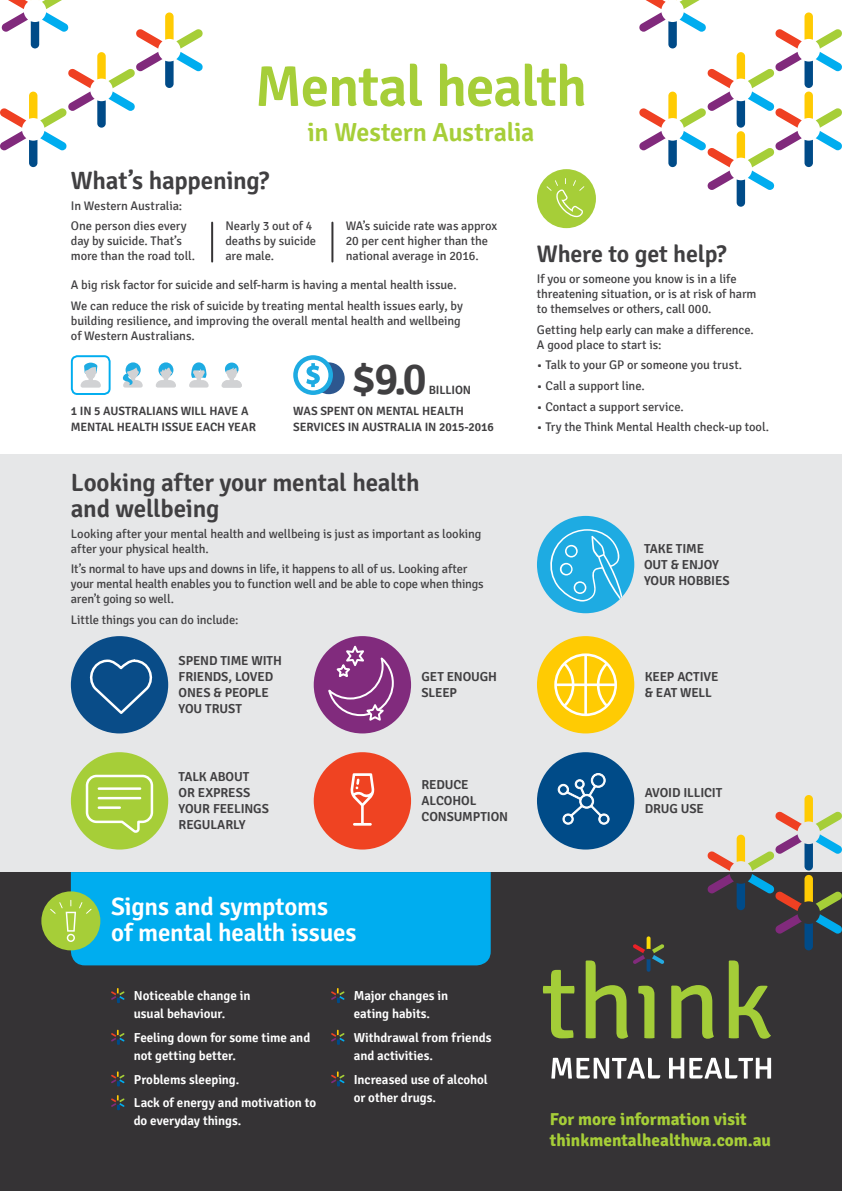
<style>
.page{position:relative;width:842px;height:1191px;background:#fff}
.page>*{position:absolute;margin:0;border:0;box-sizing:border-box;transform-origin:0 0}
.t1{font:600 57.1px "Signika";letter-spacing:-.02em;color:#a6ce38}
.t2{font:600 45px "Signika";color:#403f41}
.t3{font:600 26px "Signika";letter-spacing:-.01em;color:#a6ce38}
.t4{font:600 25px/26px "Signika";letter-spacing:-.01em;color:#403f41}
.t5{font:600 25px/26px "Signika";letter-spacing:-.01em;color:#fff}
.t6{font:600 24px "Signika";letter-spacing:-.01em;color:#403f41}
.t7{font:700 17.3px/20.7px "Signika";color:#a6ce38}
.t8{font:600 13px/18px "Signika";letter-spacing:-.005em;color:#fff}
.t9{font:600 13px/16px "Signika";letter-spacing:-.01em;color:#403f41}
.t10{font:12.5px/15px "Signika";letter-spacing:-.01em;color:#403f41}
.t11{font:600 12px/16px "Signika";letter-spacing:-.01em;color:#403f41}
</style>
<div class="page">
<div style="left:0;top:872px;width:842px;height:319px;background:#353335"></div>
<div style="left:0;top:454px;width:842px;height:418px;background:#e6e7e8"></div>
<svg style="left:111px;top:988px;width:14px;height:15px"></svg>
<svg style="left:111px;top:1029px;width:14px;height:15px"></svg>
<svg style="left:111px;top:1071px;width:14px;height:15px"></svg>
<svg style="left:111px;top:1095px;width:14px;height:15px"></svg>
<svg style="left:331px;top:988px;width:14px;height:15px"></svg>
<svg style="left:331px;top:1029px;width:14px;height:15px"></svg>
<svg style="left:331px;top:1071px;width:14px;height:15px"></svg>
<svg style="left:293px;top:355px;width:52px;height:40px"></svg>
<hr style="left:211px;top:223px;width:2px;height:39px;background:#353335">
<hr style="left:331px;top:223px;width:2px;height:39px;background:#353335">
<svg style="left:543px;top:970px;width:31px;height:68px"></svg>
<svg style="left:586px;top:936px;width:78px;height:102px"></svg>
<svg style="left:671px;top:985px;width:43px;height:53px"></svg>
<svg style="left:729px;top:960px;width:42px;height:78px"></svg>
<svg style="left:551px;top:1057px;width:109px;height:21px"></svg>
<svg style="left:669px;top:1057px;width:102px;height:21px"></svg>
<div style="left:537px;top:169px;width:59px;height:59px;background:#a6ce38;border-radius:50%"></div>
<svg style="left:547px;top:178px;width:37px;height:39px"></svg>
<div style="left:41px;top:891px;width:59px;height:59px;background:#a6ce38;border-radius:50%"></div>
<svg style="left:50px;top:872px;width:441px;height:93px;background:#0bace0"></svg>
<svg style="left:158px;top:362px;width:16px;height:15px"></svg>
<svg style="left:156px;top:367px;width:20px;height:20px"></svg>
<svg style="left:222px;top:362px;width:20px;height:25px"></svg>
<svg style="left:122px;top:362px;width:21px;height:25px"></svg>
<svg style="left:189px;top:362px;width:20px;height:25px"></svg>
<svg style="left:81px;top:362px;width:20px;height:25px"></svg>
<div style="left:71px;top:355px;width:40px;height:40px;border:2px solid #00adef;border-radius:6px"></div>
<div style="left:537px;top:516px;width:97px;height:97px;background:#1eabe2;border-radius:50%"></div>
<svg style="left:547px;top:529px;width:76px;height:72px"></svg>
<div style="left:71px;top:636px;width:97px;height:97px;background:#094c88;border-radius:50%"></div>
<svg style="left:89px;top:659px;width:64px;height:55px"></svg>
<div style="left:314px;top:636px;width:97px;height:97px;background:#812b7d;border-radius:50%"></div>
<svg style="left:326px;top:644px;width:69px;height:79px"></svg>
<div style="left:71px;top:752px;width:97px;height:97px;background:#a6ce38;border-radius:50%"></div>
<svg style="left:85px;top:774px;width:69px;height:59px"></svg>
<hr style="left:99px;top:806px;width:21px;height:3px;background:#fff">
<hr style="left:99px;top:797px;width:41px;height:2px;background:#fff">
<hr style="left:99px;top:787px;width:41px;height:3px;background:#fff">
<div style="left:537px;top:636px;width:97px;height:97px;background:#ffcb03;border-radius:50%"></div>
<svg style="left:554px;top:653px;width:63px;height:63px"></svg>
<div style="left:314px;top:752px;width:97px;height:97px;background:#ef4322;border-radius:50%"></div>
<div style="left:537px;top:752px;width:97px;height:97px;background:#004b88;border-radius:50%"></div>
<svg style="left:557px;top:773px;width:53px;height:52px"></svg>
<svg style="left:350px;top:773px;width:24px;height:52px"></svg>
<svg style="left:707px;top:795px;width:135px;height:155px"></svg>
<svg style="left:639px;top:0;width:203px;height:207px"></svg>
<svg style="left:0;top:0;width:203px;height:167px"></svg>
<h1 class="t1" style="left:255px;top:53px;width:334px">Mental health</h1>
<h3 class="t3" style="left:307px;top:117px;width:229px">in Western Australia</h3>
<h3 class="t4" style="left:71px;top:168px;width:200px">What’s happening?</h3>
<p class="t10" style="left:71px;top:199px;width:113px">In Western Australia:</p>
<p class="t10" style="left:71px;top:219px;width:126px">One person dies every day by suicide. That’s more than the road toll.</p>
<p class="t10" style="left:225px;top:219px;width:92px">Nearly 3 out of 4 deaths by suicide are male.</p>
<p class="t10" style="left:346px;top:219px;width:153px">WA’s suicide rate was approx<br>20 per cent higher than the national average in 2016.</p>
<p class="t10" style="left:71px;top:276px;width:393px;line-height:20.7px">A big risk factor for suicide and self-harm is having a mental health issue.<br>We can reduce the risk of suicide by treating mental health issues early, by</p>
<p class="t10" style="left:71px;top:314px;width:391px">building resilience, and improving the overall mental health and wellbeing of Western Australians.</p>
<h2 class="t2" style="left:353px;top:352px;width:76px">$9.0</h2>
<p class="t11" style="left:429px;top:382px;width:44px">BILLION</p>
<p class="t11" style="left:71px;top:403px;width:187px">1 IN 5 AUSTRALIANS WILL HAVE A<br>MENTAL HEALTH ISSUE EACH YEAR</p>
<p class="t11" style="left:293px;top:403px;width:202px">WAS SPENT ON MENTAL HEALTH<br>SERVICES IN AUSTRALIA IN 2015-2016</p>
<h3 class="t4" style="left:71px;top:470px;width:350px">Looking after your mental health and wellbeing</h3>
<p class="t10" style="left:71px;top:527px;width:412px">Looking after your mental health and wellbeing is just as important as looking after your physical health.</p>
<p class="t10" style="left:71px;top:562px;width:414px">It’s normal to have ups and downs in life, it happens to all of us. Looking after your mental health enables you to function well and be able to cope when things aren’t going so well.</p>
<p class="t10" style="left:71px;top:613px;width:169px">Little things you can do include:</p>
<p class="t9" style="left:179px;top:653px;width:105px">SPEND TIME WITH<br>FRIENDS, LOVED<br>ONES &amp; PEOPLE<br>YOU TRUST</p>
<p class="t9" style="left:421px;top:669px;width:77px">GET ENOUGH<br>SLEEP</p>
<h3 class="t6" style="left:537px;top:240px;width:191px">Where to get help?</h3>
<p class="t10" style="left:537px;top:272px;width:221px">If you or someone you know is in a life threatening situation, or is at risk of harm to themselves or others, call 000.</p>
<p class="t10" style="left:537px;top:323px;width:218px">Getting help early can make a difference.<br>A good place to start is:</p>
<p class="t10" style="left:537px;top:358px;width:207px">• Talk to your GP or someone you trust.</p>
<p class="t10" style="left:537px;top:379px;width:109px">• Call a support line.</p>
<p class="t10" style="left:537px;top:400px;width:148px">• Contact a support service.</p>
<p class="t10" style="left:537px;top:420px;width:234px">• Try the Think Mental Health check-up tool.</p>
<p class="t9" style="left:644px;top:541px;width:87px">TAKE TIME<br>OUT &amp; ENJOY<br>YOUR HOBBIES</p>
<p class="t9" style="left:645px;top:669px;width:75px">KEEP ACTIVE &amp; EAT WELL</p>
<p class="t9" style="left:179px;top:769px;width:92px">TALK ABOUT<br>OR EXPRESS<br>YOUR FEELINGS<br>REGULARLY</p>
<h3 class="t5" style="left:111px;top:894px;width:247px">Signs and symptoms<br>of mental health issues</h3>
<p class="t9" style="left:421px;top:777px;width:88px">REDUCE<br>ALCOHOL<br>CONSUMPTION</p>
<p class="t9" style="left:645px;top:785px;width:79px">AVOID ILLICIT<br>DRUG USE</p>
<p class="t8" style="left:134px;top:987px;width:118px">Noticeable change in usual behaviour.</p>
<p class="t8" style="left:134px;top:1028px;width:178px">Feeling down for some time and not getting better.</p>
<p class="t8" style="left:134px;top:1067px;width:184px;line-height:23.7px">Problems sleeping.<br>Lack of energy and motivation to</p>
<p class="t8" style="left:134px;top:1112px;width:109px">do everyday things.</p>
<p class="t8" style="left:354px;top:987px;width:96px">Major changes in eating habits.</p>
<p class="t8" style="left:354px;top:1028px;width:139px">Withdrawal from friends and activities.</p>
<p class="t8" style="left:354px;top:1070px;width:136px">Increased use of alcohol or other drugs.</p>
<h3 class="t7" style="left:550px;top:1109px;width:223px">For more information visit thinkmentalhealthwa.com.au</h3>
</div>
